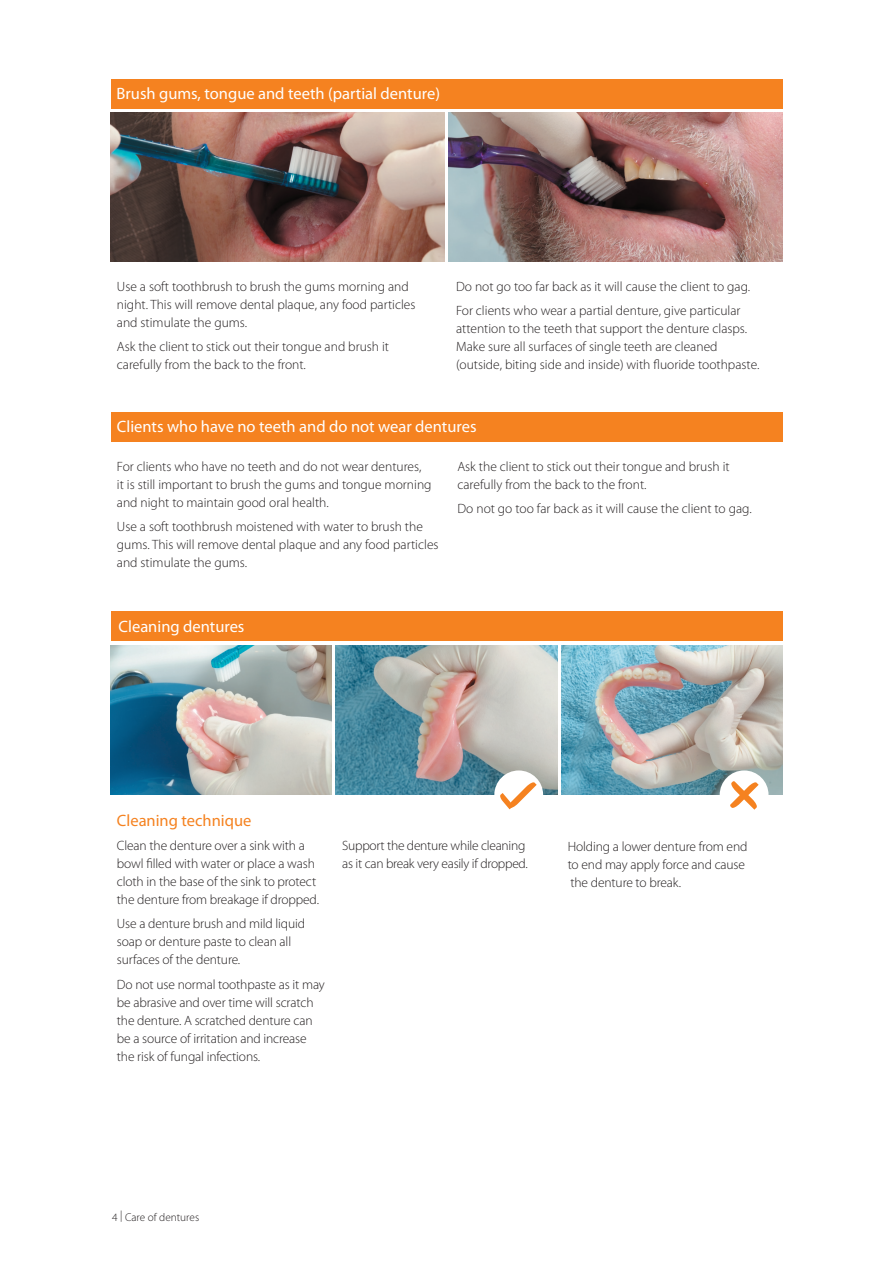
<style>
.page{position:relative;width:893px;height:1263px;background:#fff}
.page>*{position:absolute;margin:0;border:0;box-sizing:border-box;transform-origin:0 0}
.bullets_without_dots{font:16.5px "Myriad Pro";color:#fff}
.bullets_without_dots-2{font:16.5px "Myriad Pro";color:#f58220}
.bullets{font:16.5px "Myriad Pro";color:#fff}
.bullets_without_dots-3{font:300 13.5px/18px "Myriad Pro";color:#231f20}
.bullets_without_dots-4{font:300 13.5px/18px "Myriad Pro";letter-spacing:-.02em;color:#231f20}
.bullets-2{font:300 11.25px "Myriad Pro";color:#231f20}
</style>
<div class="page">
<img style="left:111px;top:113px;width:333px;height:148px">
<img style="left:449px;top:113px;width:333px;height:148px">
<div style="left:111px;top:79px;width:671px;height:29px;background:#f58220"></div>
<div style="left:111px;top:412px;width:671px;height:29px;background:#f58220"></div>
<div style="left:111px;top:611px;width:671px;height:30px;background:#f58220"></div>
<img style="left:111px;top:645px;width:221px;height:149px">
<img style="left:336px;top:645px;width:221px;height:149px">
<div style="left:494px;top:770px;width:49px;height:49px;background:#fff;border-radius:50%"></div>
<svg style="left:500px;top:782px;width:37px;height:27px"></svg>
<img style="left:561px;top:645px;width:221px;height:149px">
<div style="left:720px;top:770px;width:48px;height:49px;background:#fff;border-radius:50%"></div>
<svg style="left:730px;top:781px;width:29px;height:29px"></svg>
<p class="bullets_without_dots" style="left:117px;top:85px;width:325px">Brush gums, tongue and teeth (partial denture)</p>
<p class="bullets_without_dots-3" style="left:117px;top:277px;width:300px">Use a soft toothbrush to brush the gums morning and night. This will remove dental plaque, any food particles and stimulate the gums.</p>
<p class="bullets_without_dots-3" style="left:117px;top:338px;width:274px">Ask the client to stick out their tongue and brush it carefully from the back to the front.</p>
<p class="bullets_without_dots-3" style="left:456px;top:277px;width:296px">Do not go too far back as it will cause the client to gag.</p>
<p class="bullets_without_dots-3" style="left:456px;top:302px;width:305px">For clients who wear a partial denture, give particular attention to the teeth that support the denture clasps.<br>Make sure all surfaces of single teeth are cleaned (outside, biting side and inside) with fluoride toothpaste.</p>
<p class="bullets_without_dots" style="left:117px;top:418px;width:361px">Clients who have no teeth and do not wear dentures</p>
<p class="bullets_without_dots-3" style="left:117px;top:457px;width:316px">For clients who have no teeth and do not wear dentures, it is still important to brush the gums and tongue morning and night to maintain good oral health.</p>
<p class="bullets_without_dots-3" style="left:117px;top:518px;width:323px">Use a soft toothbrush moistened with water to brush the gums. This will remove dental plaque and any food particles and stimulate the gums.</p>
<p class="bullets_without_dots-3" style="left:457px;top:457px;width:274px">Ask the client to stick out their tongue and brush it carefully from the back to the front.</p>
<p class="bullets_without_dots-3" style="left:457px;top:500px;width:296px">Do not go too far back as it will cause the client to gag.</p>
<p class="bullets" style="left:119px;top:617px;width:127px">Cleaning dentures</p>
<p class="bullets_without_dots-2" style="left:117px;top:811px;width:136px">Cleaning technique</p>
<p class="bullets_without_dots-3" style="left:117px;top:837px;width:204px">Clean the denture over a sink with a bowl filled with water or place a wash cloth in the base of the sink to protect the denture from breakage if dropped.</p>
<p class="bullets_without_dots-3" style="left:117px;top:915px;width:190px">Use a denture brush and mild liquid soap or denture paste to clean all surfaces of the denture.</p>
<p class="bullets_without_dots-3" style="left:117px;top:975px;width:209px">Do not use normal toothpaste as it may be abrasive and over time will scratch the denture. A scratched denture can be a source of irritation and increase the risk of fungal infections.</p>
<p class="bullets_without_dots-4" style="left:342px;top:837px;width:187px">Support the denture while cleaning as it can break very easily if dropped.</p>
<p class="bullets_without_dots-3" style="left:568px;top:837px;width:181px">Holding a lower denture from end to end may apply force and cause the denture to break.</p>
<p class="bullets-2" style="left:112px;top:1210px;width:88px">4 | Care of dentures</p>
</div>
